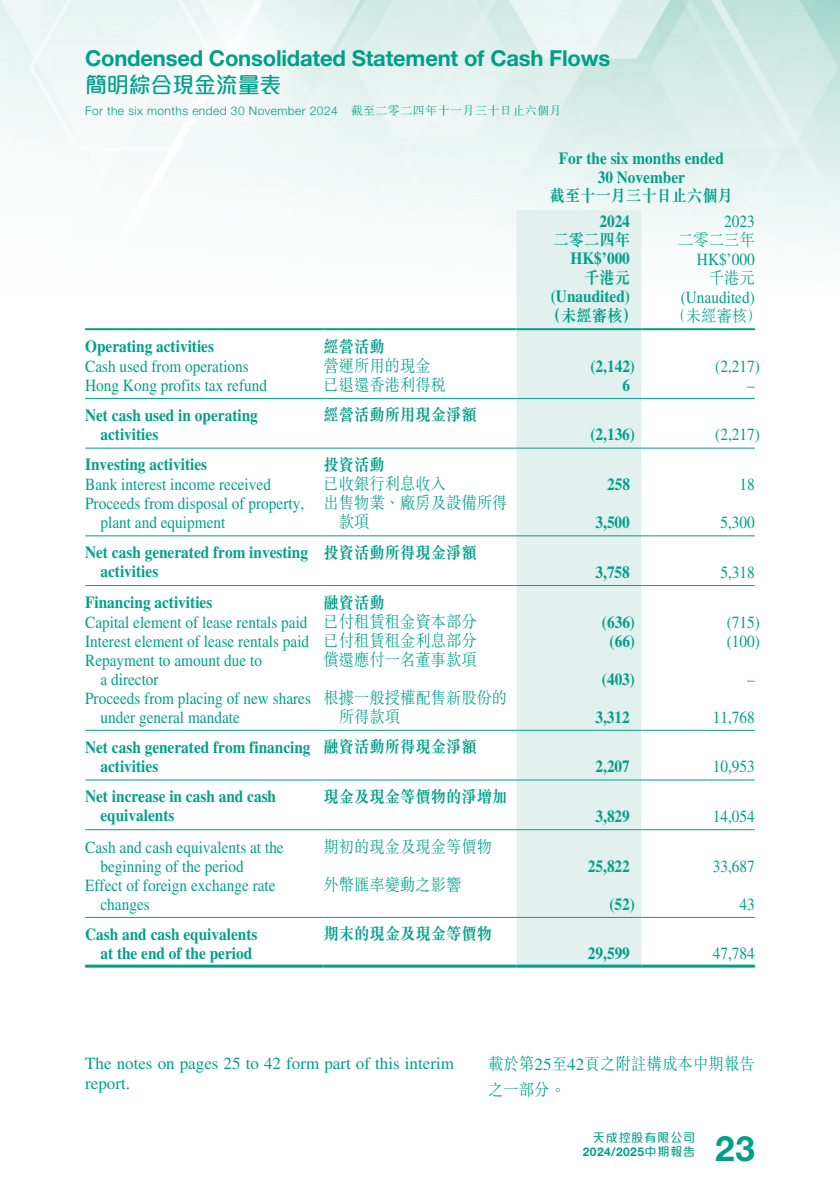
<style>
.page{position:relative;width:840px;height:1191px;background:#fff}
.page>*{position:absolute;margin:0;border:0;box-sizing:border-box;transform-origin:0 0}
.t1{font:700 35px "Helvetica Neue LT Std";color:#00a088}
.t2{font:700 22px "Helvetica Neue LT Std";letter-spacing:-.01em;color:#00a088}
.t3{font:500 22px "M Elle HK";letter-spacing:-.01em;color:#00a088}
.t4{font:17px/19px "Times LT Std";color:#00a088;scale:.9 1}
.t5{font:700 17px/19px "Times LT Std";color:#00a088;scale:.9 1}
.t6{font:300 17px/19px "M Sung HK";color:#00a088;scale:.9 1}
.t7{font:700 17px "M Sung HK";color:#00a088;scale:.9 1}
.t8{font:17px/20.6px "Times LT Std";color:#00a088}
.t9{font:300 12px "Helvetica Neue LT Std";letter-spacing:.035em;color:#00a088}
.t10{font:700 12px "Helvetica Neue LT Std";letter-spacing:.035em;color:#00a088}
.t11{font:500 12px "M Elle HK";letter-spacing:.075em;color:#00a088}
.s1{font-family:"M Sung HK"}
.s2{font-family:"M Sung HK";font-weight:300}
.s3{font-family:"Times LT Std";font-weight:400}
.s4{font-family:"M Elle HK";font-weight:500}
</style>
<div class="page">
<div style="left:516px;top:210px;width:125px;height:754px;background:#e2f1ee"></div>
<hr style="left:85px;top:328px;width:238px;height:2px;background:#00a088">
<hr style="left:323px;top:328px;width:193px;height:2px;background:#00a088">
<hr style="left:516px;top:328px;width:125px;height:2px;background:#00a088">
<hr style="left:641px;top:328px;width:113px;height:2px;background:#00a088">
<hr style="left:85px;top:398px;width:238px;height:1px;background:#00a088">
<hr style="left:323px;top:398px;width:193px;height:1px;background:#00a088">
<hr style="left:516px;top:398px;width:125px;height:1px;background:#00a088">
<hr style="left:641px;top:398px;width:113px;height:1px;background:#00a088">
<hr style="left:85px;top:447px;width:238px;height:1px;background:#00a088">
<hr style="left:323px;top:447px;width:193px;height:1px;background:#00a088">
<hr style="left:516px;top:447px;width:125px;height:1px;background:#00a088">
<hr style="left:641px;top:447px;width:113px;height:1px;background:#00a088">
<hr style="left:85px;top:535px;width:238px;height:1px;background:#00a088">
<hr style="left:323px;top:535px;width:193px;height:1px;background:#00a088">
<hr style="left:516px;top:535px;width:125px;height:1px;background:#00a088">
<hr style="left:641px;top:535px;width:113px;height:1px;background:#00a088">
<hr style="left:85px;top:585px;width:238px;height:1px;background:#00a088">
<hr style="left:323px;top:585px;width:193px;height:1px;background:#00a088">
<hr style="left:516px;top:585px;width:125px;height:1px;background:#00a088">
<hr style="left:641px;top:585px;width:113px;height:1px;background:#00a088">
<hr style="left:85px;top:730px;width:238px;height:1px;background:#00a088">
<hr style="left:323px;top:730px;width:193px;height:1px;background:#00a088">
<hr style="left:516px;top:730px;width:125px;height:1px;background:#00a088">
<hr style="left:641px;top:730px;width:113px;height:1px;background:#00a088">
<hr style="left:85px;top:779px;width:238px;height:1px;background:#00a088">
<hr style="left:323px;top:779px;width:193px;height:1px;background:#00a088">
<hr style="left:516px;top:779px;width:125px;height:1px;background:#00a088">
<hr style="left:641px;top:779px;width:113px;height:1px;background:#00a088">
<hr style="left:85px;top:829px;width:238px;height:1px;background:#00a088">
<hr style="left:323px;top:829px;width:193px;height:1px;background:#00a088">
<hr style="left:516px;top:829px;width:125px;height:1px;background:#00a088">
<hr style="left:641px;top:829px;width:113px;height:1px;background:#00a088">
<hr style="left:85px;top:917px;width:238px;height:1px;background:#00a088">
<hr style="left:323px;top:917px;width:193px;height:1px;background:#00a088">
<hr style="left:516px;top:917px;width:125px;height:1px;background:#00a088">
<hr style="left:641px;top:917px;width:113px;height:1px;background:#00a088">
<hr style="left:85px;top:964px;width:238px;height:3px;background:#00a088">
<hr style="left:323px;top:964px;width:193px;height:3px;background:#00a088">
<hr style="left:516px;top:964px;width:125px;height:3px;background:#00a088">
<hr style="left:641px;top:964px;width:113px;height:3px;background:#00a088">
<p class="t2" style="left:85px;top:45px;width:526px">Condensed Consolidated Statement of Cash Flows</p>
<p class="t3" style="left:85px;top:74px;width:198px">簡明綜合現金流量表</p>
<p class="t9" style="left:85px;top:104px;width:477px">For the six months ended 30 November 2024 <span class="s1">截至二零二四年十一月三十日止六個月</span></p>
<p class="t5" style="left:558px;top:149px;width:185px;text-align:center">For the six months ended<br>30 November</p>
<p class="t7" style="left:549px;top:187px;width:205px">截至十一月三十日止六個月</p>
<p class="t5" style="left:599px;top:211px;width:35px">2024</p>
<p class="t4" style="left:723px;top:212px;width:35px">2023</p>
<p class="t7" style="left:553px;top:231px;width:86px">二零二四年</p>
<p class="t6" style="left:678px;top:229px;width:86px">二零二三年</p>
<p class="t5" style="left:570px;top:249px;width:68px">HK$’000</p>
<p class="t4" style="left:696px;top:250px;width:66px">HK$’000</p>
<p class="t7" style="left:583px;top:269px;width:52px">千港元</p>
<p class="t6" style="left:708px;top:267px;width:53px">千港元</p>
<p class="t5" style="left:550px;top:287px;width:89px">(Unaudited)</p>
<p class="t4" style="left:680px;top:288px;width:84px">(Unaudited)</p>
<p class="t7" style="left:545px;top:307px;width:103px">（未經審核）</p>
<p class="t6" style="left:670px;top:305px;width:103px">（未經審核）</p>
<p class="t5" style="left:85px;top:336px;width:145px">Operating activities</p>
<p class="t7" style="left:323px;top:338px;width:70px">經營活動</p>
<p class="t4" style="left:85px;top:356px;width:183px">Cash used from operations</p>
<p class="t6" style="left:323px;top:355px;width:121px">營運所用的現金</p>
<p class="t5" style="left:590px;top:356px;width:51px">(2,142)</p>
<p class="t4" style="left:714px;top:356px;width:51px">(2,217)</p>
<p class="t4" style="left:85px;top:375px;width:204px">Hong Kong profits tax refund</p>
<p class="t6" style="left:323px;top:374px;width:137px">已退還香港利得稅</p>
<p class="t5" style="left:622px;top:375px;width:10px">6</p>
<p class="t4" style="left:746px;top:375px;width:10px">–</p>
<p class="t5" style="left:100px;top:405px;width:176px;text-indent:-15px">Net cash used in operating activities</p>
<p class="t7" style="left:323px;top:406px;width:171px">經營活動所用現金淨額</p>
<p class="t5" style="left:590px;top:425px;width:51px">(2,136)</p>
<p class="t4" style="left:714px;top:425px;width:51px">(2,217)</p>
<p class="t5" style="left:85px;top:455px;width:137px">Investing activities</p>
<p class="t7" style="left:323px;top:456px;width:70px">投資活動</p>
<p class="t4" style="left:85px;top:475px;width:208px">Bank interest income received</p>
<p class="t6" style="left:323px;top:473px;width:137px">已收銀行利息收入</p>
<p class="t5" style="left:606px;top:474px;width:27px">258</p>
<p class="t4" style="left:739px;top:475px;width:18px">18</p>
<p class="t4" style="left:100px;top:494px;width:228px;text-indent:-15px">Proceeds from disposal of property, plant and equipment</p>
<p class="t6" style="left:338px;top:492px;width:189px;text-indent:-15px">出售物業、廠房及設備所得款項</p>
<p class="t5" style="left:595px;top:512px;width:40px">3,500</p>
<p class="t4" style="left:720px;top:513px;width:40px">5,300</p>
<p class="t5" style="left:100px;top:542px;width:232px;text-indent:-15px">Net cash generated from investing activities</p>
<p class="t7" style="left:323px;top:544px;width:172px">投資活動所得現金淨額</p>
<p class="t5" style="left:595px;top:562px;width:40px">3,758</p>
<p class="t4" style="left:720px;top:562px;width:40px">5,318</p>
<p class="t5" style="left:85px;top:592px;width:143px">Financing activities</p>
<p class="t7" style="left:323px;top:594px;width:70px">融資活動</p>
<p class="t4" style="left:85px;top:612px;width:436px">Capital element of lease rentals paid <span class="s2">已付租賃租金資本部分</span></p>
<p class="t5" style="left:601px;top:612px;width:38px">(636)</p>
<p class="t4" style="left:726px;top:612px;width:38px">(715)</p>
<p class="t4" style="left:85px;top:631px;width:436px">Interest element of lease rentals paid <span class="s2">已付租賃租金利息部分</span></p>
<p class="t5" style="left:609px;top:631px;width:30px">(66)</p>
<p class="t4" style="left:726px;top:631px;width:38px">(100)</p>
<p class="t4" style="left:100px;top:650px;width:181px;text-indent:-15px">Repayment to amount due to a director</p>
<p class="t6" style="left:323px;top:649px;width:171px">償還應付一名董事款項</p>
<p class="t5" style="left:601px;top:669px;width:38px">(403)</p>
<p class="t4" style="left:746px;top:669px;width:10px">–</p>
<p class="t4" style="left:100px;top:688px;width:235px;text-indent:-15px">Proceeds from placing of new shares under general mandate</p>
<p class="t6" style="left:338px;top:687px;width:188px;text-indent:-15px">根據一般授權配售新股份的所得款項</p>
<p class="t5" style="left:595px;top:707px;width:40px">3,312</p>
<p class="t4" style="left:712px;top:707px;width:48px">11,768</p>
<p class="t5" style="left:100px;top:737px;width:235px;text-indent:-15px">Net cash generated from financing activities</p>
<p class="t7" style="left:323px;top:738px;width:172px">融資活動所得現金淨額</p>
<p class="t5" style="left:100px;top:786px;width:197px;text-indent:-15px">Net increase in cash and cash equivalents</p>
<p class="t7" style="left:323px;top:788px;width:206px">現金及現金等價物的淨增加</p>
<p class="t4" style="left:100px;top:837px;width:205px;text-indent:-15px">Cash and cash equivalents at the beginning of the period</p>
<p class="t6" style="left:323px;top:836px;width:189px">期初的現金及現金等價物</p>
<p class="t4" style="left:100px;top:875px;width:196px;text-indent:-15px">Effect of foreign exchange rate changes</p>
<p class="t6" style="left:323px;top:874px;width:155px">外幣匯率變動之影響</p>
<p class="t5" style="left:85px;top:924px;width:193px;text-align:center">Cash and cash equivalents at the end of the period</p>
<p class="t7" style="left:323px;top:925px;width:188px">期末的現金及現金等價物</p>
<p class="t5" style="left:595px;top:756px;width:40px">2,207</p>
<p class="t4" style="left:712px;top:757px;width:48px">10,953</p>
<p class="t5" style="left:595px;top:806px;width:40px">3,829</p>
<p class="t4" style="left:712px;top:806px;width:48px">14,054</p>
<p class="t5" style="left:587px;top:856px;width:48px">25,822</p>
<p class="t4" style="left:712px;top:856px;width:48px">33,687</p>
<p class="t5" style="left:609px;top:894px;width:30px">(52)</p>
<p class="t4" style="left:739px;top:894px;width:18px">43</p>
<p class="t5" style="left:587px;top:944px;width:48px">29,599</p>
<p class="t4" style="left:712px;top:944px;width:48px">47,784</p>
<p class="t8" style="left:85px;top:1052px;width:370px">The notes on pages 25 to 42 form part of this interim report.</p>
<p class="t6" style="left:488px;top:1050px;width:298px;line-height:26px">載於第<span class="s3">25</span>至<span class="s3">42</span>頁之附註構成本中期報告之一部分。</p>
<p class="t11" style="left:592px;top:1131px;width:104px">天成控股有限公司</p>
<p class="t10" style="left:582px;top:1144px;width:114px">2024/2025<span class="s4">中期報告</span></p>
<h1 class="t1" style="left:714px;top:1126px;width:41px">23</h1>
</div>
